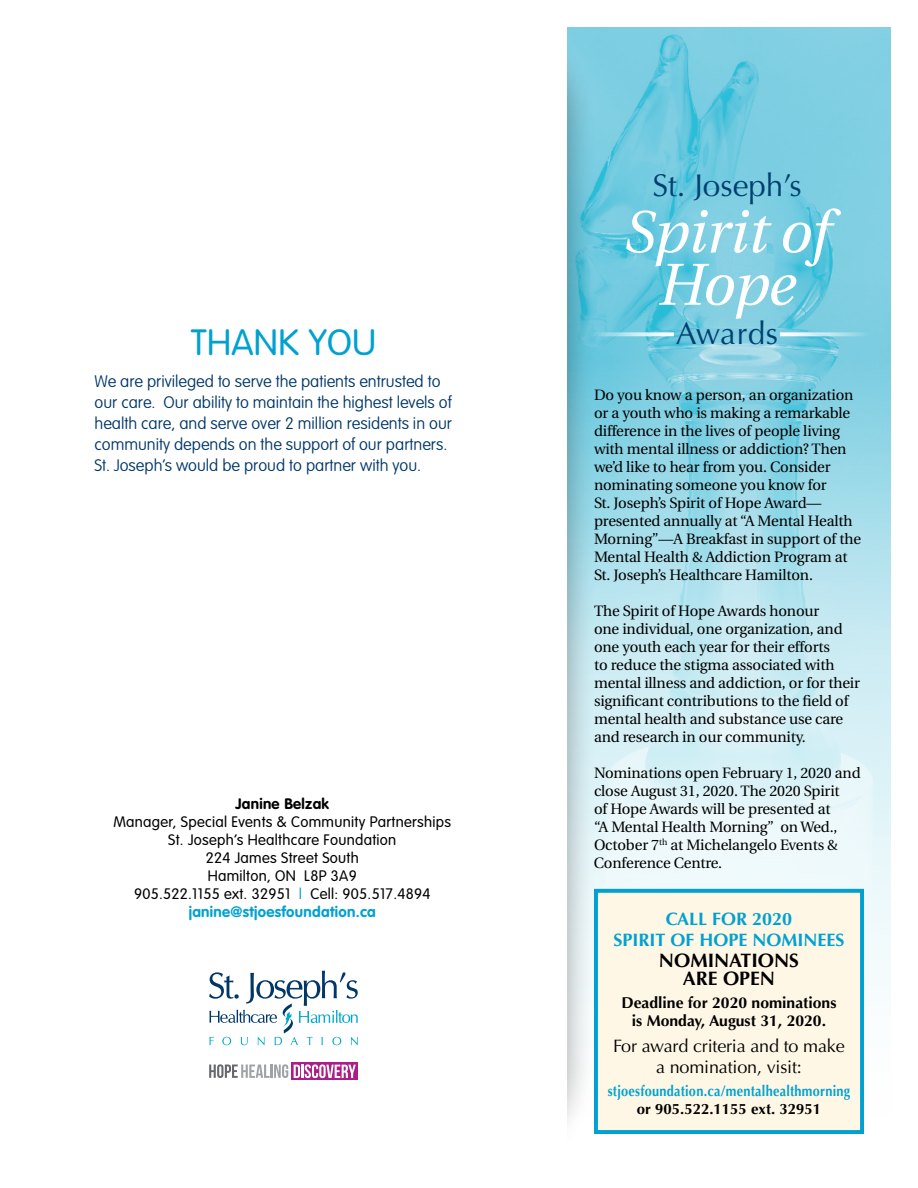
<style>
.page{position:relative;width:918px;height:1188px;background:#fff}
.page>*{position:absolute;margin:0;border:0;box-sizing:border-box;transform-origin:0 0}
.t1{font:italic 59.1px/52.5px "Utopia";letter-spacing:-.01em;color:#fff;text-align:center}
.t2{font:300 36px "VAG Rounded";letter-spacing:.01em;color:#00a1d1}
.t3{font:31.5px "Optima";color:#004071}
.t4{font:700 19.5px/18px "Optima";color:#000;text-align:center}
.t5{font:18px/21px "Optima";letter-spacing:-.01em;color:#000;text-align:center}
.t6{font:700 18px/21px "Optima";color:#00a1d1;text-align:center}
.t7{font:100 16.5px/21px "VAG Rounded";color:#003768}
.t8{font:700 15.75px/18px "Optima";color:#000;text-align:center}
.t9{font:15px/18px "Utopia";letter-spacing:-.01em;color:#000}
.t10{font:300 15px/18px "VAG Rounded";letter-spacing:.02em;color:#000;text-align:center}
.t11{font:700 15px "Optima";letter-spacing:.02em;color:#00a1d1;scale:.85 1}
.t12{font:700 15px "Optima";color:#000}
.t13{font:700 15px "VAG Rounded";letter-spacing:.02em;color:#000}
.s1{color:#00a1d1}
.s2{font-weight:700;color:#00a1d1}
</style>
<div class="page">
<img style="left:597px;top:27px;width:294px;height:334px">
<svg style="left:597px;top:361px;width:294px;height:616px;background:#bce6ef"></svg>
<svg style="left:597px;top:332px;width:77px;height:4px"></svg>
<svg style="left:780px;top:332px;width:89px;height:4px"></svg>
<div style="left:596px;top:891px;width:266px;height:241px;background:#fff7e5"></div>
<div style="left:594px;top:889px;width:270px;height:245px;border:4px solid #00a1d1"></div>
<div style="left:203px;top:0;width:394px;height:1188px;background:#000;opacity:.3"></div>
<div style="left:0;top:0;width:567px;height:1188px;background:#fff"></div>
<svg style="left:209px;top:971px;width:149px;height:74px"></svg>
<svg style="left:291px;top:1063px;width:67px;height:17px"></svg>
<svg style="left:209px;top:1064px;width:79px;height:14px"></svg>
<svg style="left:294px;top:1064px;width:62px;height:14px"></svg>
<h2 class="t2" style="left:191px;top:322px;width:187px">THANK YOU</h2>
<p class="t7" style="left:94px;top:370px;width:359px">We are privileged to serve the patients entrusted to our care. Our ability to maintain the highest levels of health care, and serve over 2 million residents in our community depends on the support of our partners.<br>St. Joseph’s would be proud to partner with you.</p>
<p class="t13" style="left:235px;top:795px;width:95px">Janine Belzak</p>
<p class="t10" style="left:113px;top:813px;width:339px">Manager, Special Events &amp; Community Partnerships St. Joseph’s Healthcare Foundation<br>224 James Street South<br>Hamilton, ON L8P 3A9<br>905.522.1155 ext. 32951 <span class="s1">|</span> Cell: 905.517.4894 <span class="s2">janine@stjoesfoundation.ca</span></p>
<h3 class="t3" style="left:652px;top:167px;width:151px">St. Joseph’s</h3>
<h1 class="t1" style="left:624px;top:207px;width:207px">Spirit of<br>Hope</h1>
<h3 class="t3" style="left:676px;top:315px;width:104px">Awards</h3>
<p class="t9" style="left:594px;top:386px;width:269px">Do you know a person, an organization or a youth who is making a remarkable difference in the lives of people living with mental illness or addiction? Then we’d like to hear from you. Consider nominating someone you know for<br>St. Joseph’s Spirit of Hope Award— presented annually at “A Mental Health Morning”—A Breakfast in support of the Mental Health &amp; Addiction Program at St. Joseph’s Healthcare Hamilton.</p>
<p class="t9" style="left:594px;top:602px;width:268px">The Spirit of Hope Awards honour<br>one individual, one organization, and one youth each year for their efforts<br>to reduce the stigma associated with mental illness and addiction, or for their significant contributions to the field of mental health and substance use care and research in our community.</p>
<p class="t9" style="left:594px;top:764px;width:268px">Nominations open February 1, 2020 and close August 31, 2020. The 2020 Spirit<br>of Hope Awards will be presented at<br>“A Mental Health Morning” on Wed., October 7<sup>th</sup> at Michelangelo Events &amp; Conference Centre.</p>
<p class="t6" style="left:614px;top:909px;width:233px">CALL FOR 2020<br>SPIRIT OF HOPE NOMINEES</p>
<h3 class="t4" style="left:659px;top:951px;width:142px">NOMINATIONS<br>ARE OPEN</h3>
<p class="t8" style="left:621px;top:994px;width:217px">Deadline for 2020 nominations is Monday, August 31, 2020.</p>
<p class="t5" style="left:613px;top:1036px;width:233px">For award criteria and to make a nomination, visit:</p>
<p class="t11" style="left:608px;top:1082px;width:287px">stjoesfoundation.ca/mentalhealthmorning</p>
<p class="t12" style="left:637px;top:1100px;width:186px">or 905.522.1155 ext. 32951</p>
</div>
